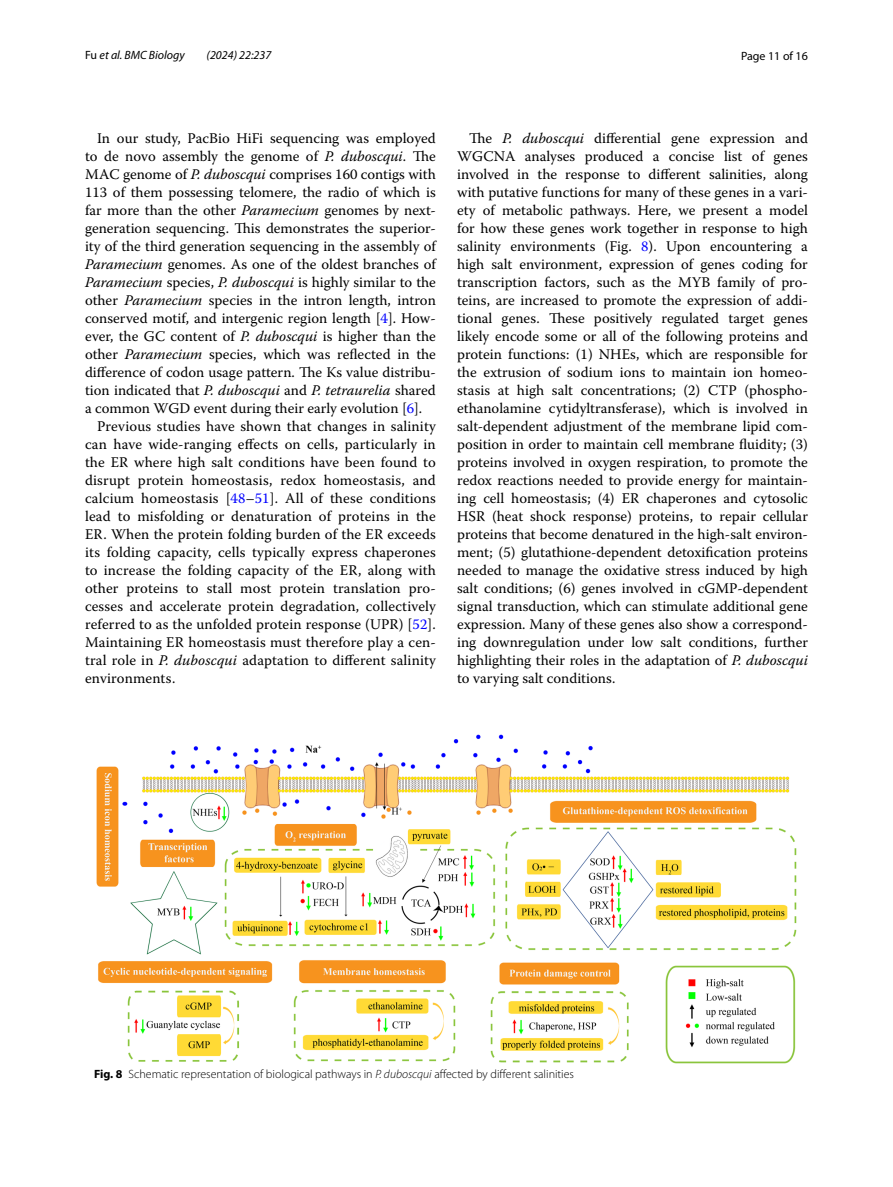
<style>
.page{position:relative;width:893px;height:1187px;background:#fff}
.page>*{position:absolute;margin:0;border:0;box-sizing:border-box;transform-origin:0 0}
.t1{font:14.7px/18px "Warnock Pro";letter-spacing:.005em;color:#000;text-align:justify}
.t2{font:300 12px "Myriad Pro";color:#000}
.t3{font:italic 12px "Myriad Pro";color:#000}
.t4{font:12px "Myriad Pro";color:#000}
.s1{font-style:normal}
.s2{font-style:italic}
.s3{color:#00f}
.s4{font-weight:700}
</style>
<div class="page">
<img style="left:96px;top:734px;width:701px;height:329px">
<p class="t3" style="left:85px;top:48px;width:101px"><span class="s1">Fu</span> et al. BMC Biology</p>
<p class="t3" style="left:207px;top:48px;width:66px">(2024) 22:237</p>
<p class="t4" style="left:741px;top:48px;width:68px">Page 11 of 16</p>
<p class="t1" style="left:97px;top:128px;width:340px">In our study, PacBio HiFi sequencing was employed</p>
<p class="t1" style="left:85px;top:146px;width:352px">to de novo assembly the genome of <span class="s2">P. duboscqui</span>. The</p>
<p class="t1" style="left:85px;top:164px;width:352px">MAC genome of <span class="s2">P. duboscqui</span> comprises 160 contigs with</p>
<p class="t1" style="left:85px;top:182px;width:352px">113 of them possessing telomere, the radio of which is</p>
<p class="t1" style="left:85px;top:200px;width:352px">far more than the other <span class="s2">Paramecium</span> genomes by next-</p>
<p class="t1" style="left:85px;top:218px;width:352px">generation sequencing. This demonstrates the superior-</p>
<p class="t1" style="left:85px;top:236px;width:352px">ity of the third generation sequencing in the assembly of</p>
<p class="t1" style="left:85px;top:254px;width:352px"><span class="s2">Paramecium</span> genomes. As one of the oldest branches of</p>
<p class="t1" style="left:85px;top:272px;width:352px"><span class="s2">Paramecium</span> species, <span class="s2">P. duboscqui</span> is highly similar to the</p>
<p class="t1" style="left:85px;top:290px;width:352px">other <span class="s2">Paramecium</span> species in the intron length, intron</p>
<p class="t1" style="left:85px;top:308px;width:352px">conserved motif, and intergenic region length [<span class="s3">4</span>]. How-</p>
<p class="t1" style="left:85px;top:326px;width:352px">ever, the GC content of <span class="s2">P. duboscqui</span> is higher than the</p>
<p class="t1" style="left:85px;top:344px;width:352px">other <span class="s2">Paramecium</span> species, which was reflected in the</p>
<p class="t1" style="left:85px;top:362px;width:352px">difference of codon usage pattern. The Ks value distribu-</p>
<p class="t1" style="left:85px;top:380px;width:352px">tion indicated that <span class="s2">P. duboscqui</span> and <span class="s2">P. tetraurelia</span> shared</p>
<p class="t1" style="left:85px;top:398px;width:339px">a common WGD event during their early evolution [<span class="s3">6</span>].</p>
<p class="t1" style="left:97px;top:416px;width:340px">Previous studies have shown that changes in salinity</p>
<p class="t1" style="left:85px;top:434px;width:352px">can have wide-ranging effects on cells, particularly in</p>
<p class="t1" style="left:85px;top:452px;width:352px">the ER where high salt conditions have been found to</p>
<p class="t1" style="left:85px;top:470px;width:352px">disrupt protein homeostasis, redox homeostasis, and</p>
<p class="t1" style="left:85px;top:488px;width:352px">calcium homeostasis [<span class="s3">48</span>–<span class="s3">51</span>]. All of these conditions</p>
<p class="t1" style="left:85px;top:506px;width:352px">lead to misfolding or denaturation of proteins in the</p>
<p class="t1" style="left:85px;top:524px;width:352px">ER. When the protein folding burden of the ER exceeds</p>
<p class="t1" style="left:85px;top:542px;width:352px">its folding capacity, cells typically express chaperones</p>
<p class="t1" style="left:85px;top:560px;width:352px">to increase the folding capacity of the ER, along with</p>
<p class="t1" style="left:85px;top:578px;width:352px">other proteins to stall most protein translation pro-</p>
<p class="t1" style="left:85px;top:596px;width:352px">cesses and accelerate protein degradation, collectively</p>
<p class="t1" style="left:85px;top:614px;width:352px">referred to as the unfolded protein response (UPR) [<span class="s3">52</span>].</p>
<p class="t1" style="left:85px;top:632px;width:352px">Maintaining ER homeostasis must therefore play a cen-</p>
<p class="t1" style="left:85px;top:650px;width:352px">tral role in <span class="s2">P. duboscqui</span> adaptation to different salinity</p>
<p class="t1" style="left:85px;top:668px;width:92px">environments.</p>
<p class="t1" style="left:457px;top:128px;width:352px;text-indent:12px">The <span class="s2">P. duboscqui</span> differential gene expression and WGCNA analyses produced a concise list of genes involved in the response to different salinities, along with putative functions for many of these genes in a vari&shy;ety of metabolic pathways. Here, we present a model for how these genes work together in response to high salinity environments (Fig. <span class="s3">8</span>). Upon encountering a high salt environment, expression of genes coding for transcription factors, such as the MYB family of pro&shy;teins, are increased to promote the expression of addi&shy;tional genes. These positively regulated target genes likely encode some or all of the following proteins and protein functions: (1) NHEs, which are responsible for the extrusion of sodium ions to maintain ion homeo&shy;stasis at high salt concentrations; (2) CTP (phospho&shy;ethanolamine cytidyltransferase), which is involved in salt-dependent adjustment of the membrane lipid com&shy;position in order to maintain cell membrane fluidity; (3) proteins involved in oxygen respiration, to promote the redox reactions needed to provide energy for maintain&shy;ing cell homeostasis; (4) ER chaperones and cytosolic HSR (heat shock response) proteins, to repair cellular proteins that become denatured in the high-salt environ&shy;ment; (5) glutathione-dependent detoxification proteins needed to manage the oxidative stress induced by high salt conditions; (6) genes involved in cGMP-dependent signal transduction, which can stimulate additional gene expression. Many of these genes also show a correspond&shy;ing downregulation under low salt conditions, further highlighting their roles in the adaptation of <span class="s2">P. duboscqui </span>to varying salt conditions.</p>
<p class="t2" style="left:94px;top:1067px;width:482px"><span class="s4">Fig. 8</span> Schematic representation of biological pathways in <span class="s2">P. duboscqui</span> affected by different salinities</p>
</div>
